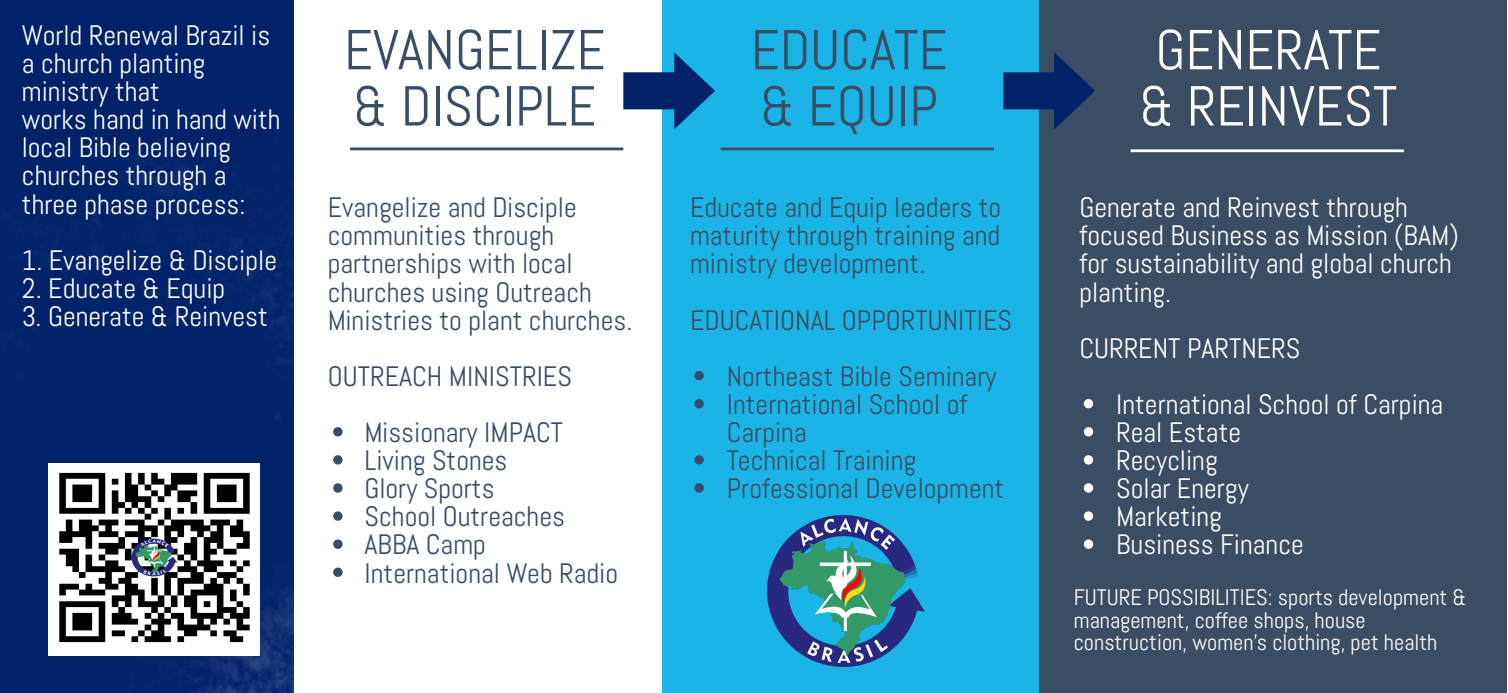
<style>
.page{position:relative;width:1508px;height:693px;background:#fff}
.page>*{position:absolute;margin:0;border:0;box-sizing:border-box;transform-origin:0 0}
.t1{font:56.25px "Abel";color:#394d65}
.t2{font:56.25px "Abel";color:#fff}
.t3{font:28px/28px "Abel";color:#394d65}
.t4{font:28px/28px "Abel";color:#fff}
.t5{font:22.5px/22.5px "Abel";color:#fff}
</style>
<div class="page">
<div style="left:0;top:0;width:1507px;height:692px;background:#012169"></div>
<div style="left:49px;top:462px;width:211px;height:193px;background:#fff"></div>
<img style="left:59px;top:472px;width:191px;height:171px">
<div style="left:294px;top:0;width:402px;height:692px;background:#fff"></div>
<div style="left:663px;top:0;width:408px;height:692px;background:#1bb4e6"></div>
<div style="left:1039px;top:0;width:468px;height:692px;background:#394d65"></div>
<svg style="left:623px;top:52px;width:92px;height:77px"></svg>
<svg style="left:1003px;top:53px;width:92px;height:76px"></svg>
<hr style="left:350px;top:147px;width:273px;height:3px;background:#394d65">
<hr style="left:721px;top:147px;width:273px;height:3px;background:#394d65">
<hr style="left:1130px;top:149px;width:274px;height:3px;background:#fff">
<svg style="left:333px;top:427px;width:10px;height:9px"></svg>
<svg style="left:333px;top:455px;width:10px;height:9px"></svg>
<svg style="left:333px;top:483px;width:10px;height:9px"></svg>
<svg style="left:333px;top:511px;width:10px;height:9px"></svg>
<svg style="left:333px;top:539px;width:10px;height:9px"></svg>
<svg style="left:333px;top:567px;width:10px;height:9px"></svg>
<svg style="left:694px;top:371px;width:10px;height:9px"></svg>
<svg style="left:694px;top:399px;width:10px;height:9px"></svg>
<svg style="left:694px;top:455px;width:10px;height:9px"></svg>
<svg style="left:694px;top:483px;width:10px;height:9px"></svg>
<svg style="left:1084px;top:399px;width:9px;height:9px"></svg>
<svg style="left:1084px;top:427px;width:9px;height:9px"></svg>
<svg style="left:1084px;top:455px;width:9px;height:9px"></svg>
<svg style="left:1084px;top:483px;width:9px;height:9px"></svg>
<svg style="left:1084px;top:511px;width:9px;height:9px"></svg>
<svg style="left:1084px;top:539px;width:9px;height:9px"></svg>
<img style="left:767px;top:515px;width:158px;height:151px">
<p class="t4" style="left:22px;top:21px;width:260px">World Renewal Brazil is a church planting ministry that<br>works hand in hand with local Bible believing churches through a three phase process:</p>
<p class="t4" style="left:22px;top:246px;width:257px">1. Evangelize &amp; Disciple</p>
<p class="t4" style="left:22px;top:274px;width:205px">2. Educate &amp; Equip</p>
<p class="t4" style="left:22px;top:302px;width:247px">3. Generate &amp; Reinvest</p>
<p class="t1" style="left:344px;top:14px;width:263px">EVANGELIZE</p>
<p class="t1" style="left:353px;top:70px;width:245px">&amp; DISCIPLE</p>
<p class="t3" style="left:328px;top:194px;width:306px">Evangelize and Disciple communities through partnerships with local churches using Outreach<br>Ministries to plant churches.</p>
<p class="t3" style="left:328px;top:362px;width:246px">OUTREACH MINISTRIES</p>
<p class="t3" style="left:365px;top:418px;width:200px">Missionary IMPACT</p>
<p class="t3" style="left:365px;top:446px;width:144px">Living Stones</p>
<p class="t3" style="left:365px;top:474px;width:131px">Glory Sports</p>
<p class="t3" style="left:365px;top:502px;width:202px">School Outreaches</p>
<p class="t3" style="left:365px;top:530px;width:123px">ABBA Camp</p>
<p class="t3" style="left:365px;top:558px;width:255px">International Web Radio</p>
<p class="t1" style="left:751px;top:14px;width:198px">EDUCATE</p>
<p class="t1" style="left:760px;top:70px;width:179px">&amp; EQUIP</p>
<p class="t3" style="left:690px;top:194px;width:313px;text-align:justify">Educate and Equip leaders to maturity through training and ministry development.</p>
<p class="t3" style="left:690px;top:306px;width:323px">EDUCATIONAL OPPORTUNITIES</p>
<p class="t3" style="left:727px;top:362px;width:271px">Northeast Bible Seminary</p>
<p class="t3" style="left:727px;top:390px;width:242px">International School of<br>Carpina</p>
<p class="t3" style="left:727px;top:446px;width:191px">Technical Training</p>
<p class="t3" style="left:727px;top:474px;width:279px">Professional Development</p>
<p class="t2" style="left:1155px;top:14px;width:227px">GENERATE</p>
<p class="t2" style="left:1139px;top:70px;width:260px">&amp; REINVEST</p>
<p class="t4" style="left:1079px;top:194px;width:381px">Generate and Reinvest through focused Business as Mission (BAM) for sustainability and global church planting.</p>
<p class="t4" style="left:1079px;top:334px;width:223px">CURRENT PARTNERS</p>
<p class="t4" style="left:1116px;top:390px;width:329px">International School of Carpina</p>
<p class="t4" style="left:1116px;top:418px;width:126px">Real Estate</p>
<p class="t4" style="left:1116px;top:446px;width:103px">Recycling</p>
<p class="t4" style="left:1116px;top:474px;width:134px">Solar Energy</p>
<p class="t4" style="left:1116px;top:502px;width:107px">Marketing</p>
<p class="t4" style="left:1116px;top:530px;width:189px">Business Finance</p>
<p class="t5" style="left:1074px;top:586px;width:394px">FUTURE POSSIBILITIES: sports development &amp; management, coffee shops, house construction, women's clothing, pet health</p>
</div>
